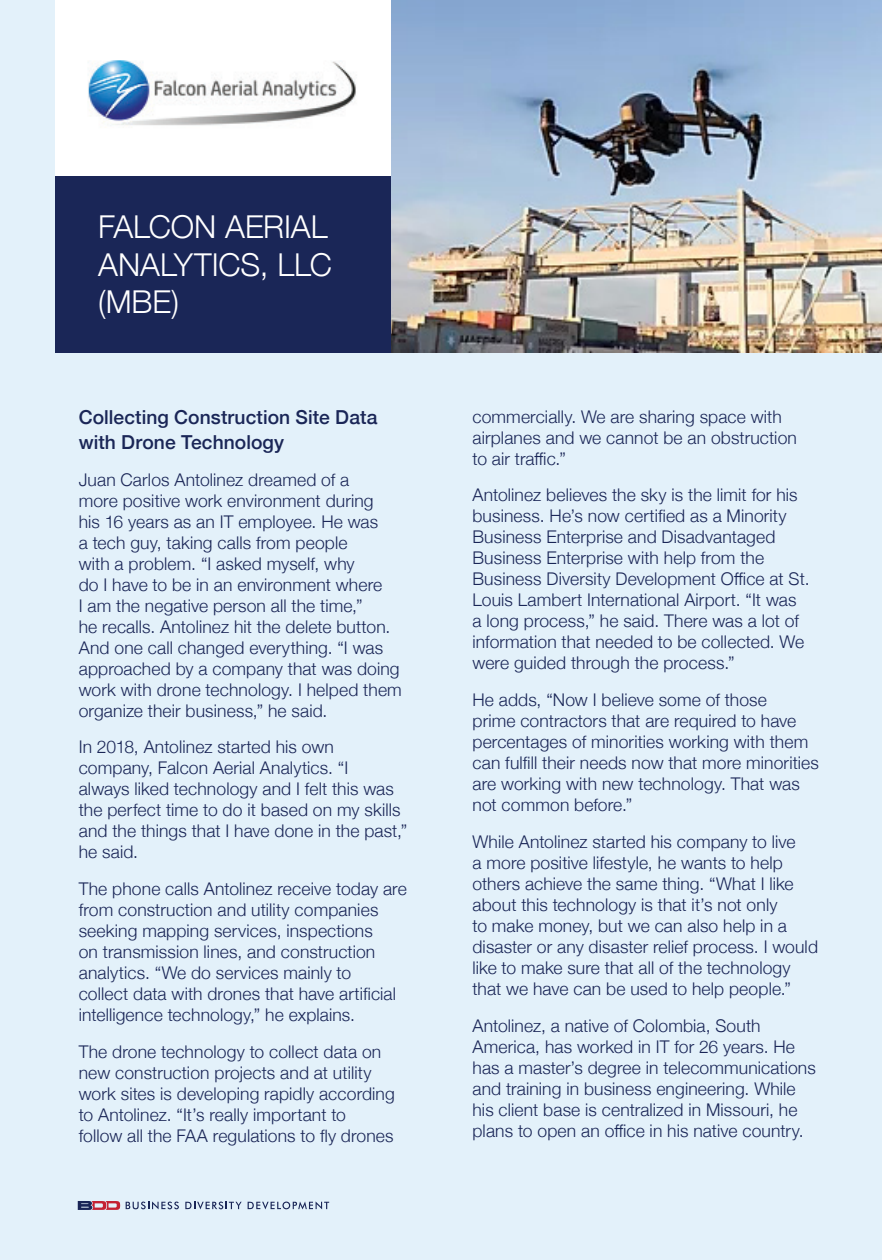
<style>
.page{position:relative;width:882px;height:1260px;background:#e3f1fa}
.page>*{position:absolute;margin:0;border:0;box-sizing:border-box;transform-origin:0 0}
.t1{font:300 31.5px/37.8px "Helvetica Neue";letter-spacing:-.005em;color:#fff}
.t2{font:500 19.25px/24.5px "Helvetica Neue";letter-spacing:.005em;color:#1a2657}
.t3{font:300 17.5px/21px "Helvetica Neue";letter-spacing:.005em;color:#1a2657}
</style>
<div class="page">
<img style="left:391px;top:0;width:491px;height:353px">
<svg style="left:78px;top:1201px;width:42px;height:9px"></svg>
<svg style="left:126px;top:1201px;width:53px;height:8px"></svg>
<svg style="left:185px;top:1202px;width:57px;height:7px"></svg>
<svg style="left:248px;top:1201px;width:81px;height:8px"></svg>
<div style="left:55px;top:0;width:336px;height:196px;background:#fff"></div>
<div style="left:55px;top:177px;width:336px;height:176px;background:#1a2657"></div>
<img style="left:88px;top:60px;width:268px;height:66px">
<p class="t1" style="left:98px;top:205px;width:235px">FALCON AERIAL<br>ANALYTICS, LLC</p>
<p class="t1" style="left:98px;top:281px;width:82px">(MBE)</p>
<p class="t2" style="left:79px;top:404px;width:300px">Collecting Construction Site Data with Drone Technology</p>
<p class="t3" style="left:79px;top:468px;width:296px">Juan Carlos Antolinez dreamed of a more positive work environment during</p>
<p class="t3" style="left:79px;top:510px;width:301px">his 16 years as an IT employee. He was</p>
<p class="t3" style="left:79px;top:531px;width:270px">a tech guy, taking calls from people</p>
<p class="t3" style="left:79px;top:552px;width:278px">with a problem. “I asked myself, why</p>
<p class="t3" style="left:79px;top:573px;width:305px">do I have to be in an environment where</p>
<p class="t3" style="left:79px;top:594px;width:285px">I am the negative person all the time,”</p>
<p class="t3" style="left:79px;top:615px;width:325px">he recalls. Antolinez hit the delete button.<br>And one call changed everything. “I was approached by a company that was doing work with drone technology. I helped them organize their business,” he said.</p>
<p class="t3" style="left:79px;top:735px;width:271px">In 2018, Antolinez started his own company, Falcon Aerial Analytics. “I</p>
<p class="t3" style="left:79px;top:777px;width:330px">always liked technology and I felt this was the perfect time to do it based on my skills and the things that I have done in the past,” he said.</p>
<p class="t3" style="left:79px;top:877px;width:330px">The phone calls Antolinez receive today are from construction and utility companies seeking mapping services, inspections<br>on transmission lines, and construction analytics. “We do services mainly to<br>collect data with drones that have artificial intelligence technology,” he explains.</p>
<p class="t3" style="left:79px;top:1040px;width:318px">The drone technology to collect data on new construction projects and at utility work sites is developing rapidly according to Antolinez. “It’s really important to<br>follow all the FAA regulations to fly drones</p>
<p class="t3" style="left:472px;top:405px;width:326px">commercially. We are sharing space with airplanes and we cannot be an obstruction to air traffic.”</p>
<p class="t3" style="left:472px;top:483px;width:339px">Antolinez believes the sky is the limit for his business. He’s now certified as a Minority Business Enterprise and Disadvantaged Business Enterprise with help from the Business Diversity Development Office at St.<br>Louis Lambert International Airport. “It was a long process,” he said. There was a lot of information that needed to be collected. We were guided through the process.”</p>
<p class="t3" style="left:472px;top:688px;width:348px">He adds, “Now I believe some of those<br>prime contractors that are required to have percentages of minorities working with them can fulfill their needs now that more minorities are working with new technology. That was not common before.”</p>
<p class="t3" style="left:472px;top:830px;width:347px">While Antolinez started his company to live<br>a more positive lifestyle, he wants to help others achieve the same thing. “What I like about this technology is that it’s not only<br>to make money, but we can also help in a disaster or any disaster relief process. I would like to make sure that all of the technology that we have can be used to help people.”</p>
<p class="t3" style="left:472px;top:1014px;width:345px">Antolinez, a native of Colombia, South America, has worked in IT for 26 years. He has a master’s degree in telecommunications and training in business engineering. While his client base is centralized in Missouri, he plans to open an office in his native country.</p>
</div>
